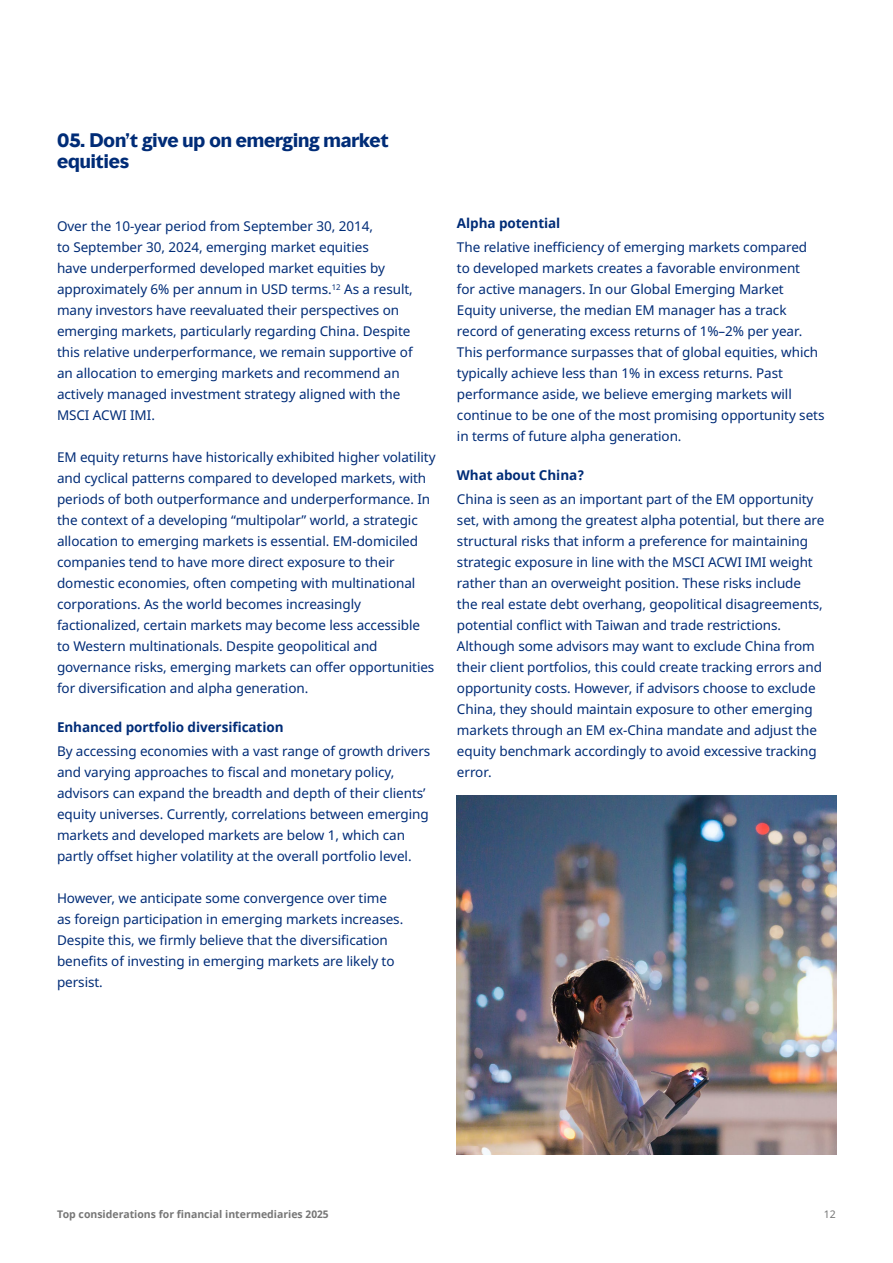
<style>
.page{position:relative;width:893px;height:1263px;background:#fff}
.page>*{position:absolute;margin:0;border:0;box-sizing:border-box;transform-origin:0 0}
.t1{font:700 18px/21px "MMC Display";letter-spacing:-.005em;color:#002c77}
.t2{font:13.5px/21px "Noto Sans";letter-spacing:-.005em;color:#002c77}
.t3{font:700 13.5px "Noto Sans";letter-spacing:-.005em;color:#002c77}
.t4{font:700 10.5px "Noto Sans";color:#767676}
.t5{font:10.5px "Noto Sans";color:#767676}
</style>
<div class="page">
<img style="left:457px;top:795px;width:379px;height:359px">
<h1 class="t1" style="left:57px;top:130px;width:333px">05. Don’t give up on emerging market equities</h1>
<p class="t2" style="left:57px;top:216px;width:357px">Over the 10-year period from September 30, 2014,<br>to September 30, 2024, emerging market equities<br>have underperformed developed market equities by approximately 6% per annum in USD terms.<sup>12</sup> As a result, many investors have reevaluated their perspectives on emerging markets, particularly regarding China. Despite this relative underperformance, we remain supportive of an allocation to emerging markets and recommend an actively managed investment strategy aligned with the MSCI ACWI IMI.</p>
<p class="t2" style="left:57px;top:447px;width:380px">EM equity returns have historically exhibited higher volatility and cyclical patterns compared to developed markets, with periods of both outperformance and underperformance. In the context of a developing “multipolar” world, a strategic allocation to emerging markets is essential. EM-domiciled companies tend to have more direct exposure to their domestic economies, often competing with multinational corporations. As the world becomes increasingly factionalized, certain markets may become less accessible to Western multinationals. Despite geopolitical and governance risks, emerging markets can offer opportunities for diversification and alpha generation.</p>
<p class="t3" style="left:57px;top:718px;width:228px">Enhanced portfolio diversification</p>
<p class="t2" style="left:57px;top:741px;width:375px">By accessing economies with a vast range of growth drivers and varying approaches to fiscal and monetary policy, advisors can expand the breadth and depth of their clients’ equity universes. Currently, correlations between emerging markets and developed markets are below 1, which can partly offset higher volatility at the overall portfolio level.</p>
<p class="t2" style="left:57px;top:888px;width:348px">However, we anticipate some convergence over time as foreign participation in emerging markets increases.<br>Despite this, we firmly believe that the diversification benefits of investing in emerging markets are likely to persist.</p>
<p class="t3" style="left:457px;top:214px;width:105px">Alpha potential</p>
<p class="t2" style="left:457px;top:237px;width:369px">The relative inefficiency of emerging markets compared<br>to developed markets creates a favorable environment<br>for active managers. In our Global Emerging Market Equity universe, the median EM manager has a track record of generating excess returns of 1%–2% per year.<br>This performance surpasses that of global equities, which typically achieve less than 1% in excess returns. Past performance aside, we believe emerging markets will continue to be one of the most promising opportunity sets in terms of future alpha generation.</p>
<p class="t3" style="left:457px;top:466px;width:129px">What about China?</p>
<p class="t2" style="left:457px;top:489px;width:369px">China is seen as an important part of the EM opportunity set, with among the greatest alpha potential, but there are structural risks that inform a preference for maintaining strategic exposure in line with the MSCI ACWI IMI weight rather than an overweight position. These risks include the real estate debt overhang, geopolitical disagreements, potential conflict with Taiwan and trade restrictions.<br>Although some advisors may want to exclude China from their client portfolios, this could create tracking errors and opportunity costs. However, if advisors choose to exclude China, they should maintain exposure to other emerging markets through an EM ex-China mandate and adjust the equity benchmark accordingly to avoid excessive tracking error.</p>
<p class="t4" style="left:57px;top:1207px;width:273px">Top considerations for financial intermediaries 2025</p>
<p class="t5" style="left:824px;top:1207px;width:14px">12</p>
</div>
